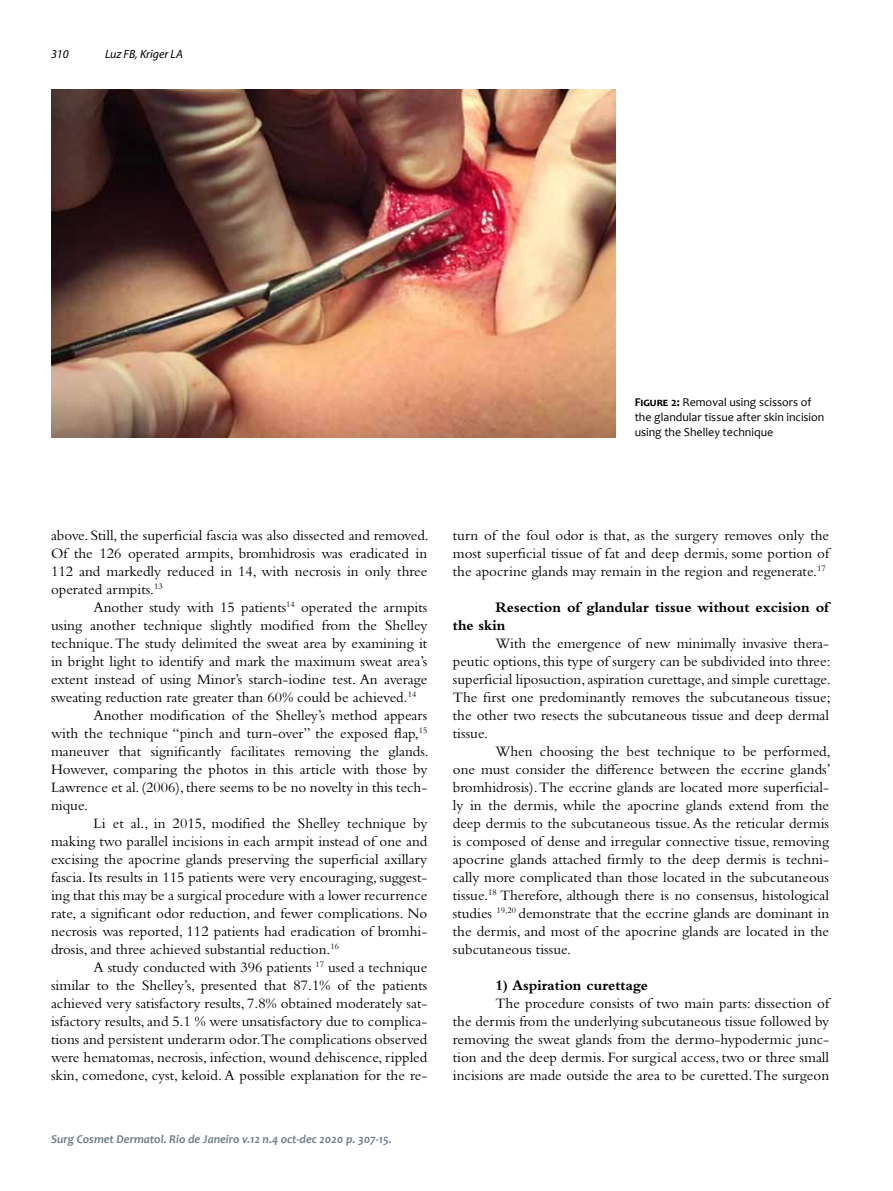
<style>
.page{position:relative;width:893px;height:1191px;background:#fff}
.page>*{position:absolute;margin:0;border:0;box-sizing:border-box;transform-origin:0 0}
.t1{font:15px/18px "Bembo Std";color:#000;text-align:justify}
.t2{font:700 15px/18px "Bembo Std";color:#000}
.t3{font:12px/15px "Candara";color:#000}
.t4{font:italic 700 12px "Candara";color:#717e86}
.t5{font:italic 12px "Myriad Pro";color:#000}
.s1{font-weight:700}
</style>
<div class="page">
<img style="left:51px;top:89px;width:564px;height:348px">
<p class="t5" style="left:51px;top:46px;width:19px">310</p>
<p class="t5" style="left:105px;top:46px;width:79px">Luz FB, Kriger LA</p>
<p class="t3" style="left:635px;top:394px;width:191px"><span class="s1">Figure 2:</span> Removal using scissors of the glandular tissue after skin incision using the Shelley technique</p>
<p class="t1" style="left:51px;top:526px;width:379px">above. Still, the superficial fascia was also dissected and removed.<br>Of the 126 operated armpits, bromhidrosis was eradicated in 112 and markedly reduced in 14, with necrosis in only three operated armpits.<sup>13</sup></p>
<p class="t1" style="left:94px;top:598px;width:335px">Another study with 15 patients<sup>14</sup> operated the armpits</p>
<p class="t1" style="left:51px;top:616px;width:378px">using another technique slightly modified from the Shelley</p>
<p class="t1" style="left:51px;top:634px;width:378px">technique. The study delimited the sweat area by examining it</p>
<p class="t1" style="left:51px;top:652px;width:378px">in bright light to identify and mark the maximum sweat area’s</p>
<p class="t1" style="left:51px;top:670px;width:378px">extent instead of using Minor’s starch-iodine test. An average</p>
<p class="t1" style="left:51px;top:688px;width:367px">sweating reduction rate greater than 60% could be achieved.<sup>14</sup></p>
<p class="t1" style="left:94px;top:706px;width:335px">Another modification of the Shelley’s method appears</p>
<p class="t1" style="left:51px;top:724px;width:378px">with the technique “pinch and turn-over” the exposed flap,<sup>15</sup></p>
<p class="t1" style="left:51px;top:742px;width:379px">maneuver that significantly facilitates removing the glands.</p>
<p class="t1" style="left:51px;top:760px;width:378px">However, comparing the photos in this article with those by</p>
<p class="t1" style="left:51px;top:778px;width:378px">Lawrence et al. (2006), there seems to be no novelty in this tech-</p>
<p class="t1" style="left:51px;top:796px;width:39px">nique.</p>
<p class="t1" style="left:94px;top:814px;width:335px">Li et al., in 2015, modified the Shelley technique by</p>
<p class="t1" style="left:51px;top:832px;width:378px">making two parallel incisions in each armpit instead of one and</p>
<p class="t1" style="left:51px;top:850px;width:378px">excising the apocrine glands preserving the superficial axillary</p>
<p class="t1" style="left:51px;top:868px;width:378px">fascia. Its results in 115 patients were very encouraging, suggest-</p>
<p class="t1" style="left:51px;top:886px;width:378px">ing that this may be a surgical procedure with a lower recurrence</p>
<p class="t1" style="left:51px;top:904px;width:378px">rate, a significant odor reduction, and fewer complications. No</p>
<p class="t1" style="left:51px;top:922px;width:378px">necrosis was reported, 112 patients had eradication of bromhi-</p>
<p class="t1" style="left:51px;top:940px;width:290px">drosis, and three achieved substantial reduction.<sup>16</sup></p>
<p class="t1" style="left:94px;top:958px;width:335px">A study conducted with 396 patients <sup>17</sup> used a technique</p>
<p class="t1" style="left:51px;top:976px;width:378px">similar to the Shelley’s, presented that 87.1% of the patients</p>
<p class="t1" style="left:51px;top:994px;width:378px">achieved very satisfactory results, 7.8% obtained moderately sat-</p>
<p class="t1" style="left:51px;top:1012px;width:378px">isfactory results, and 5.1 % were unsatisfactory due to complica-</p>
<p class="t1" style="left:51px;top:1030px;width:378px">tions and persistent underarm odor.The complications observed</p>
<p class="t1" style="left:51px;top:1048px;width:378px">were hematomas, necrosis, infection, wound dehiscence, rippled</p>
<p class="t1" style="left:51px;top:1066px;width:378px">skin, comedone, cyst, keloid. A possible explanation for the re-</p>
<p class="t4" style="left:51px;top:1132px;width:342px">Surg Cosmet Dermatol. Rio de Janeiro v.12 n.4 oct-dec 2020 p. 307-15.</p>
<p class="t1" style="left:453px;top:526px;width:378px">turn of the foul odor is that, as the surgery removes only the most superficial tissue of fat and deep dermis, some portion of the apocrine glands may remain in the region and regenerate.<sup>17</sup></p>
<p class="t2" style="left:453px;top:598px;width:378px;text-indent:43px">Resection of glandular tissue without excision of the skin</p>
<p class="t1" style="left:453px;top:634px;width:379px;text-indent:43px">With the emergence of new minimally invasive thera&shy;peutic options, this type of surgery can be subdivided into three: superficial liposuction, aspiration curettage, and simple curettage.<br>The first one predominantly removes the subcutaneous tissue; the other two resects the subcutaneous tissue and deep dermal tissue.</p>
<p class="t1" style="left:453px;top:742px;width:379px;text-indent:43px">When choosing the best technique to be performed, one must consider the difference between the eccrine glands’ bromhidrosis). The eccrine glands are located more superficial&shy;ly in the dermis, while the apocrine glands extend from the deep dermis to the subcutaneous tissue. As the reticular dermis is composed of dense and irregular connective tissue, removing apocrine glands attached firmly to the deep dermis is techni&shy;cally more complicated than those located in the subcutaneous tissue.<sup>18</sup> Therefore, although there is no consensus, histological studies <sup>19,20</sup> demonstrate that the eccrine glands are dominant in the dermis, and most of the apocrine glands are located in the subcutaneous tissue.</p>
<p class="t2" style="left:495px;top:976px;width:154px">1) Aspiration curettage</p>
<p class="t1" style="left:453px;top:994px;width:378px;text-indent:43px">The procedure consists of two main parts: dissection of the dermis from the underlying subcutaneous tissue followed by removing the sweat glands from the dermo-hypodermic junc&shy;tion and the deep dermis. For surgical access, two or three small incisions are made outside the area to be curetted. The surgeon</p>
</div>
